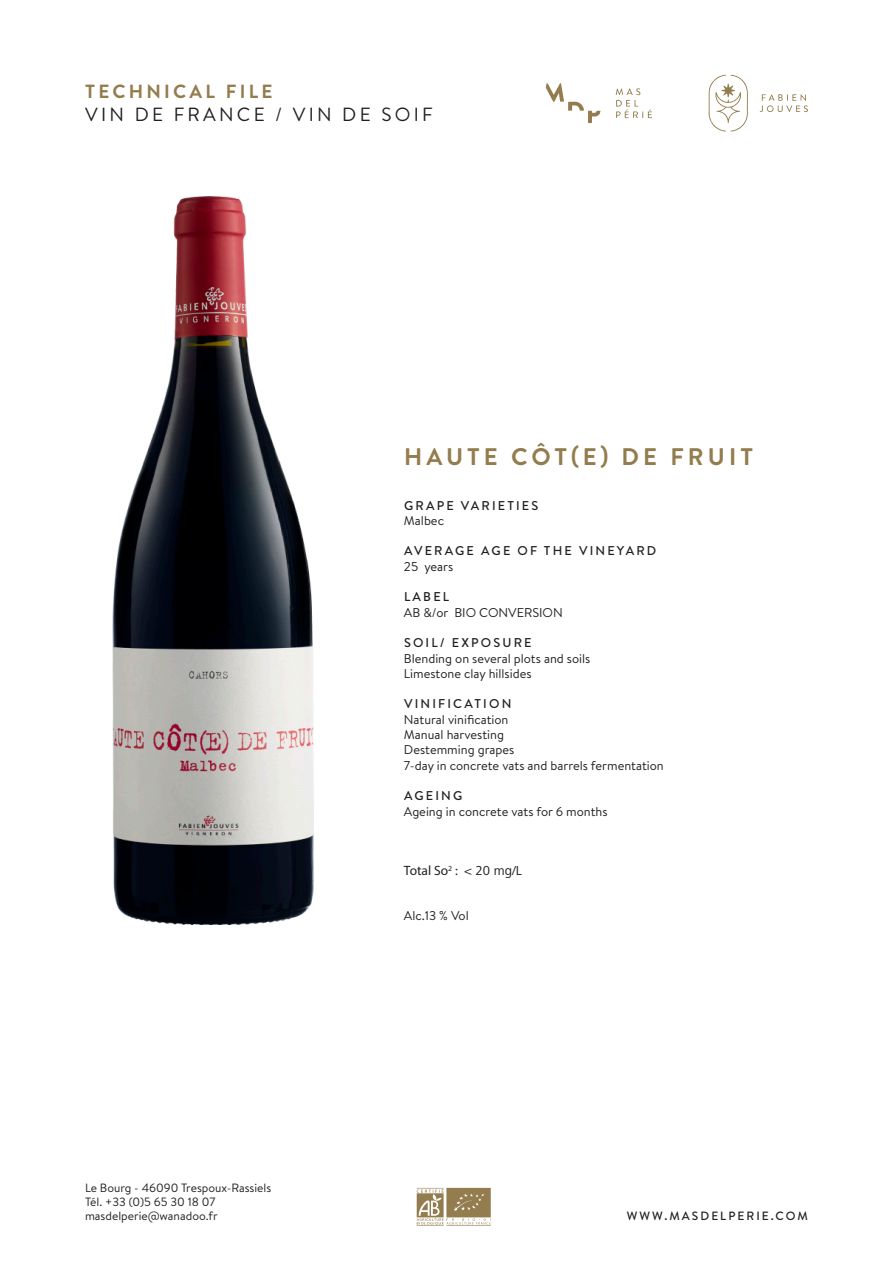
<style>
.page{position:relative;width:893px;height:1263px;background:#fff}
.page>*{position:absolute;margin:0;border:0;box-sizing:border-box;transform-origin:0 0}
.t1{font:700 24px "Brandon Text";letter-spacing:.17em;color:#937c4d}
.t2{font:19.05px "Brandon Text";letter-spacing:.17em;color:#231f20}
.t3{font:700 19.05px "Brandon Text";letter-spacing:.17em;color:#937c4d}
.t4{font:13.5px "Myriad Pro";color:#231f20}
.t5{font:12.75px "Brandon Text";color:#231f20}
.t6{font:500 12.75px "Brandon Text";letter-spacing:.17em;color:#231f20}
.t7{font:12px "Brandon Text";color:#231f20}
.t8{font:500 12px "Brandon Text";letter-spacing:.17em;color:#231f20}
.s1{font-family:"Frutiger Next LTW1 G"}
</style>
<div class="page">
<svg style="left:709px;top:75px;width:39px;height:57px"></svg>
<svg style="left:760px;top:94px;width:48px;height:18px"></svg>
<svg style="left:616px;top:88px;width:36px;height:30px"></svg>
<svg style="left:546px;top:83px;width:54px;height:40px"></svg>
<img style="left:112px;top:196px;width:202px;height:729px">
<svg style="left:417px;top:1188px;width:74px;height:38px"></svg>
<p class="t3" style="left:85px;top:79px;width:189px">TECHNICAL FILE</p>
<p class="t2" style="left:85px;top:102px;width:349px">VIN DE FRANCE / VIN DE SOIF</p>
<p class="t1" style="left:404px;top:440px;width:350px">HAUTE CÔT(E) DE FRUIT</p>
<p class="t6" style="left:404px;top:496px;width:136px">GRAPE VARIETIES</p>
<p class="t5" style="left:404px;top:512px;width:42px">Malbec</p>
<p class="t6" style="left:404px;top:542px;width:254px">AVERAGE AGE OF THE VINEYARD</p>
<p class="t5" style="left:404px;top:558px;width:51px">25 years</p>
<p class="t6" style="left:404px;top:588px;width:47px">LABEL</p>
<p class="t5" style="left:404px;top:603px;width:160px">AB &amp;/or BIO CONVERSION</p>
<p class="t6" style="left:404px;top:634px;width:129px">SOIL/ EXPOSURE</p>
<p class="t5" style="left:404px;top:649px;width:188px">Blending on several plots and soils</p>
<p class="t5" style="left:404px;top:665px;width:129px">Limestone clay hillsides</p>
<p class="t6" style="left:404px;top:695px;width:109px">VINIFICATION</p>
<p class="t5" style="left:404px;top:711px;width:106px">Natural vinification</p>
<p class="t5" style="left:404px;top:726px;width:102px">Manual harvesting</p>
<p class="t5" style="left:404px;top:741px;width:112px">Destemming grapes</p>
<p class="t5" style="left:404px;top:756px;width:261px">7-day in concrete vats and barrels fermentation</p>
<p class="t6" style="left:404px;top:787px;width:60px">AGEING</p>
<p class="t5" style="left:404px;top:802px;width:205px">Ageing in concrete vats for 6 months</p>
<p class="t7" style="left:85px;top:1179px;width:188px">Le Bourg - 46090 Trespoux-Rassiels</p>
<p class="t7" style="left:85px;top:1194px;width:132px">Tél. +33 (0)5 65 30 18 07</p>
<p class="t7" style="left:85px;top:1208px;width:134px">masdelperie@wanadoo.fr</p>
<p class="t4" style="left:404px;top:862px;width:120px">Total So<sup>2</sup> : <span class="s1">&lt; 20 mg/L</span></p>
<p class="t5" style="left:404px;top:907px;width:66px">Alc.13 % Vol</p>
<p class="t8" style="left:627px;top:1208px;width:182px">WWW.MASDELPERIE.COM</p>
</div>
